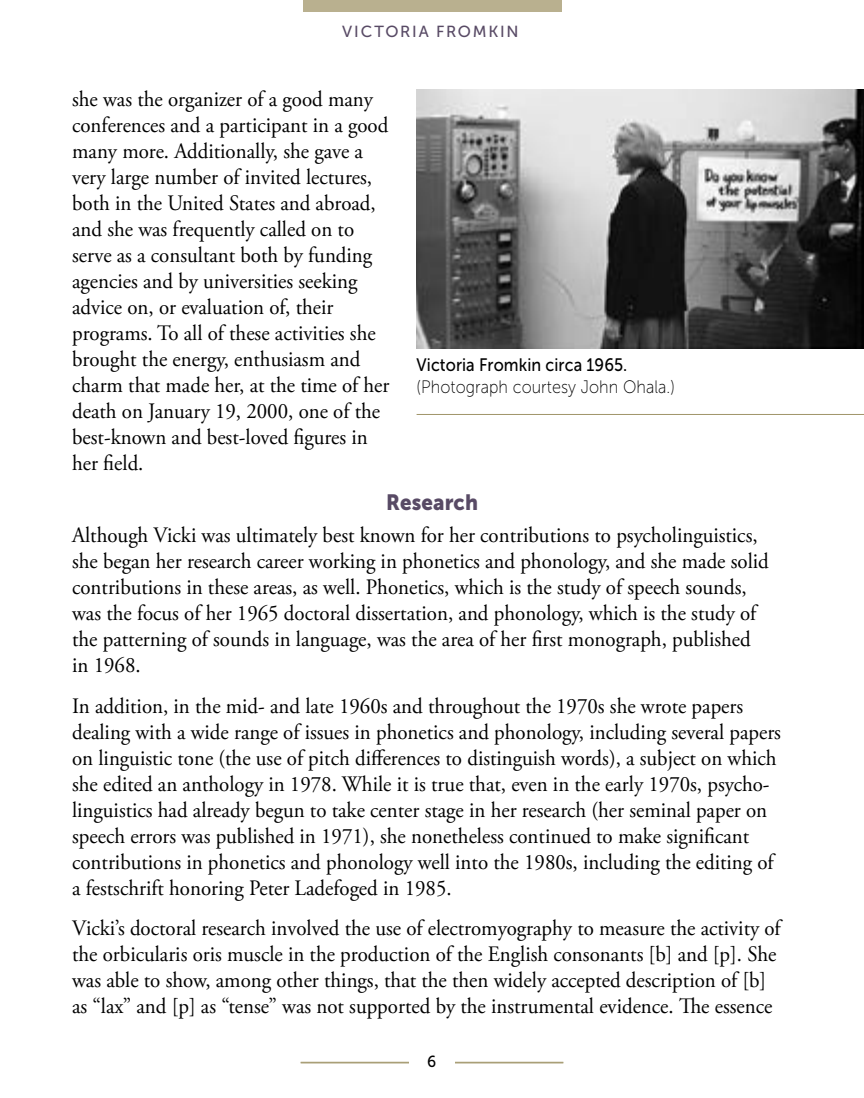
<style>
.page{position:relative;width:864px;height:1098px;background:#fff}
.page>*{position:absolute;margin:0;border:0;box-sizing:border-box;transform-origin:0 0}
.t1{font:22px/26px "Adobe Garamond Pro";color:#000001;scale:.95 1}
.t2{font:22px "Museo Sans 900";letter-spacing:.005em;color:#584a65;scale:.93 1}
.t3{font:18px "Museo Sans 100";letter-spacing:.005em;color:#000001;scale:.9 1}
.t4{font:18px "Museo Sans 500";letter-spacing:.005em;color:#000001;scale:.9 1}
.t5{font:16px "Museo Sans 500";letter-spacing:.11em;color:#584a65}
.t6{font:16px "Museo Sans 500";color:#000001;scale:.95 1}
</style>
<div class="page">
<hr style="left:301px;top:1062px;width:262px;height:1px;background:#a09569">
<hr style="left:301px;top:1063px;width:262px;height:1px;background:#a09569">
<div style="left:409px;top:1055px;width:45px;height:27px;background:#fff"></div>
<div style="left:303px;top:0;width:258px;height:12px;background:#b9b08f"></div>
<img style="left:417px;top:90px;width:447px;height:258px">
<hr style="left:417px;top:414px;width:447px;height:1px;background:#a09569">
<p class="t5" style="left:342px;top:23px;width:178px">VICTORIA FROMKIN</p>
<p class="t1" style="left:72px;top:87px;width:336px">she was the organizer of a good many conferences and a participant in a good many more. Additionally, she gave a very large number of invited lectures, both in the United States and abroad, and she was frequently called on to serve as a consultant both by funding agencies and by universities seeking advice on, or evaluation of, their programs. To all of these activities she brought the energy, enthusiasm and charm that made her, at the time of her death on January 19, 2000, one of the best-known and best-loved figures in her field.</p>
<p class="t2" style="left:386px;top:490px;width:100px">Research</p>
<p class="t1" style="left:72px;top:523px;width:735px">Although Vicki was ultimately best known for her contributions to psycholinguistics, she began her research career working in phonetics and phonology, and she made solid contributions in these areas, as well. Phonetics, which is the study of speech sounds, was the focus of her 1965 doctoral dissertation, and phonology, which is the study of the patterning of sounds in language, was the area of her first monograph, published in 1968.</p>
<p class="t1" style="left:72px;top:693px;width:748px">In addition, in the mid- and late 1960s and throughout the 1970s she wrote papers dealing with a wide range of issues in phonetics and phonology, including several papers on linguistic tone (the use of pitch differences to distinguish words), a subject on which she edited an anthology in 1978. While it is true that, even in the early 1970s, psycho&shy;linguistics had already begun to take center stage in her research (her seminal paper on speech errors was published in 1971), she nonetheless continued to make significant contributions in phonetics and phonology well into the 1980s, including the editing of a festschrift honoring Peter Ladefoged in 1985.</p>
<p class="t1" style="left:72px;top:916px;width:747px">Vicki’s doctoral research involved the use of electromyography to measure the activity of the orbicularis oris muscle in the production of the English consonants [b] and [p]. She was able to show, among other things, that the then widely accepted description of [b] as “lax” and [p] as “tense” was not supported by the instrumental evidence. The essence</p>
<p class="t4" style="left:417px;top:355px;width:236px">Victoria Fromkin circa 1965.</p>
<p class="t3" style="left:417px;top:377px;width:289px">(Photograph courtesy John Ohala.)</p>
<p class="t6" style="left:427px;top:1052px;width:11px">6</p>
</div>
